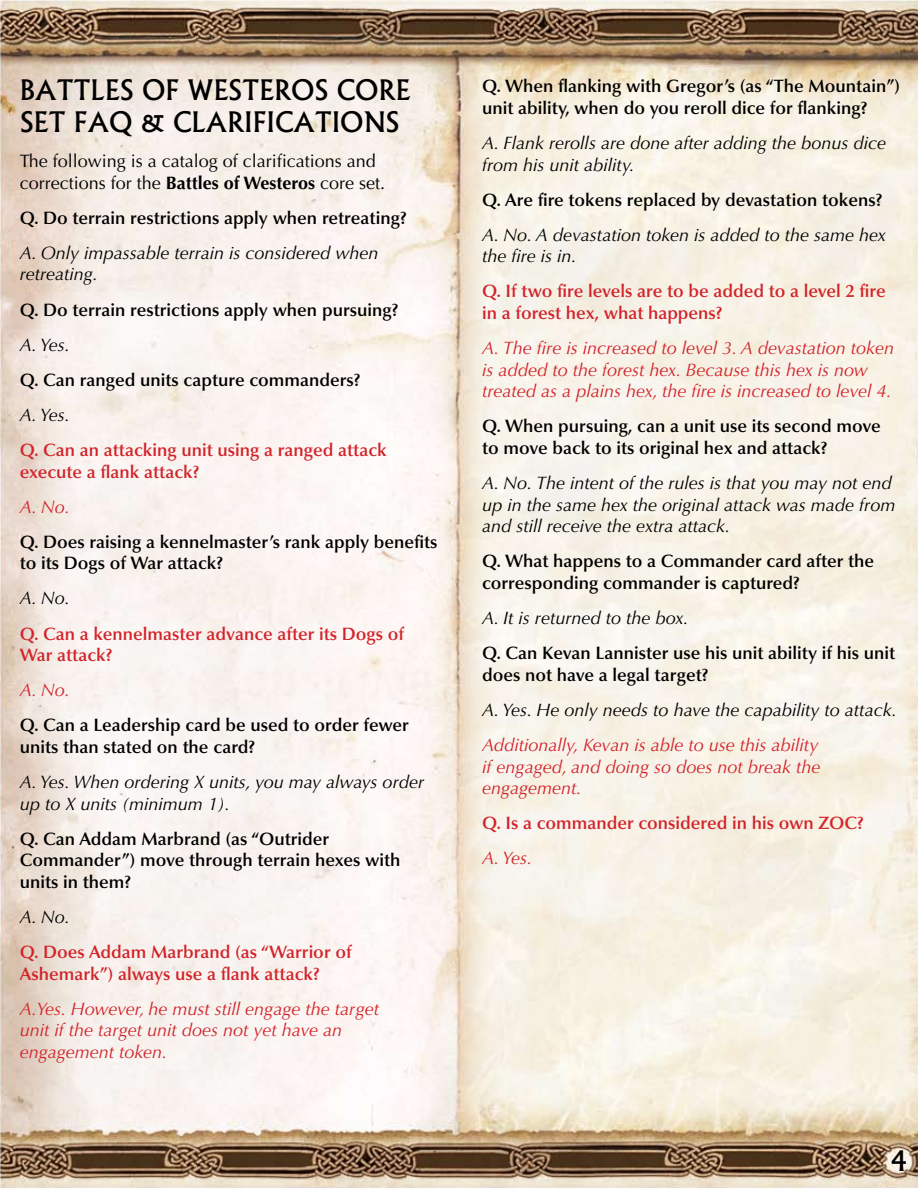
<style>
.page{position:relative;width:918px;height:1188px;background:#fff}
.page>*{position:absolute;margin:0;border:0;box-sizing:border-box;transform-origin:0 0}
.t1{font:500 27px/32.4px "Albertus";color:#000}
.t2{font:600 18px/21.6px "Optima LT Std";color:#000}
.t3{font:italic 18px/21.6px "Optima LT Std";color:#000}
.t4{font:italic 18px/21.6px "Optima LT Std";color:#d2232a}
.t5{font:600 18px/21.6px "Optima LT Std";color:#d2232a}
.t6{font:18px/21.6px "Optima LT Std";color:#000}
.s1{font-weight:700}
</style>
<div class="page">
<img style="left:0;top:0;width:918px;height:1188px">
<h1 class="t1" style="left:20px;top:73px;width:392px">BATTLES OF WESTEROS CORE<br>SET FAQ &amp; CLARIFICATIONS</h1>
<p class="t6" style="left:20px;top:150px;width:367px">The following is a catalog of clarifications and corrections for the <span class="s1">Battles of Westeros</span> core set.</p>
<p class="t2" style="left:20px;top:207px;width:389px">Q. Do terrain restrictions apply when retreating?</p>
<p class="t3" style="left:20px;top:242px;width:360px">A. Only impassable terrain is considered when retreating.</p>
<p class="t2" style="left:20px;top:299px;width:380px">Q. Do terrain restrictions apply when pursuing?</p>
<p class="t3" style="left:20px;top:334px;width:52px">A. Yes.</p>
<p class="t2" style="left:20px;top:369px;width:342px">Q. Can ranged units capture commanders?</p>
<p class="t3" style="left:20px;top:404px;width:52px">A. Yes.</p>
<p class="t5" style="left:20px;top:439px;width:369px">Q. Can an attacking unit using a ranged attack execute a flank attack?</p>
<p class="t4" style="left:20px;top:496px;width:52px">A. No.</p>
<p class="t2" style="left:20px;top:531px;width:419px">Q. Does raising a kennelmaster’s rank apply benefits to its Dogs of War attack?</p>
<p class="t3" style="left:20px;top:588px;width:52px">A. No.</p>
<p class="t5" style="left:20px;top:623px;width:386px">Q. Can a kennelmaster advance after its Dogs of<br>War attack?</p>
<p class="t4" style="left:20px;top:680px;width:52px">A. No.</p>
<p class="t2" style="left:20px;top:715px;width:391px">Q. Can a Leadership card be used to order fewer units than stated on the card?</p>
<p class="t3" style="left:20px;top:771px;width:406px">A. Yes. When ordering X units, you may always order up to X units (minimum 1).</p>
<p class="t2" style="left:20px;top:828px;width:382px">Q. Can Addam Marbrand (as “Outrider<br>Commander”) move through terrain hexes with units in them?</p>
<p class="t3" style="left:20px;top:906px;width:52px">A. No.</p>
<p class="t5" style="left:20px;top:942px;width:333px">Q. Does Addam Marbrand (as “Warrior of<br>Ashemark”) always use a flank attack?</p>
<p class="t4" style="left:20px;top:998px;width:361px">A.Yes. However, he must still engage the target unit if the target unit does not yet have an engagement token.</p>
<p class="t2" style="left:482px;top:76px;width:419px">Q. When flanking with Gregor’s (as “The Mountain”) unit ability, when do you reroll dice for flanking?</p>
<p class="t3" style="left:482px;top:132px;width:406px">A. Flank rerolls are done after adding the bonus dice from his unit ability.</p>
<p class="t2" style="left:482px;top:189px;width:402px">Q. Are fire tokens replaced by devastation tokens?</p>
<p class="t3" style="left:482px;top:224px;width:405px">A. No. A devastation token is added to the same hex the fire is in.</p>
<p class="t5" style="left:482px;top:281px;width:405px">Q. If two fire levels are to be added to a level 2 fire in a forest hex, what happens?</p>
<p class="t4" style="left:482px;top:337px;width:413px">A. The fire is increased to level 3. A devastation token is added to the forest hex. Because this hex is now treated as a plains hex, the fire is increased to level 4.</p>
<p class="t2" style="left:482px;top:416px;width:400px">Q. When pursuing, can a unit use its second move to move back to its original hex and attack?</p>
<p class="t3" style="left:482px;top:472px;width:415px">A. No. The intent of the rules is that you may not end up in the same hex the original attack was made from and still receive the extra attack.</p>
<p class="t2" style="left:482px;top:551px;width:394px">Q. What happens to a Commander card after the corresponding commander is captured?</p>
<p class="t3" style="left:482px;top:607px;width:208px">A. It is returned to the box.</p>
<p class="t2" style="left:482px;top:643px;width:415px">Q. Can Kevan Lannister use his unit ability if his unit does not have a legal target?</p>
<p class="t3" style="left:482px;top:699px;width:416px">A. Yes. He only needs to have the capability to attack.</p>
<p class="t4" style="left:482px;top:734px;width:340px">Additionally, Kevan is able to use this ability if engaged, and doing so does not break the engagement.</p>
<p class="t5" style="left:482px;top:813px;width:383px">Q. Is a commander considered in his own ZOC?</p>
<p class="t4" style="left:482px;top:848px;width:52px">A. Yes.</p>
<h1 class="t1" style="left:890px;top:1145px;width:18px">4</h1>
</div>
